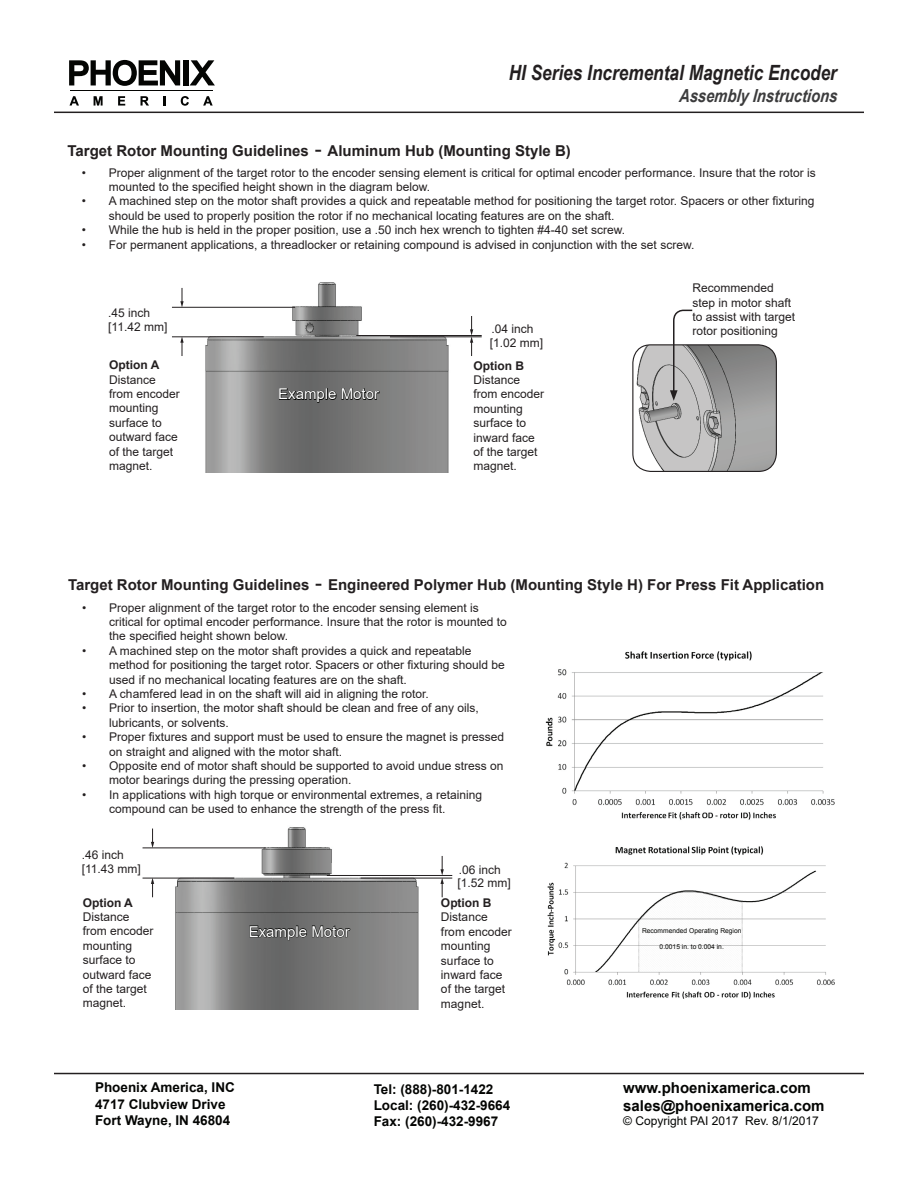
<style>
.page{position:relative;width:918px;height:1188px;background:#fff}
.page>*{position:absolute;margin:0;border:0;box-sizing:border-box;transform-origin:0 0}
.t1{font:italic 700 21px "Arial Narrow";color:#231f20}
.t2{font:italic 700 18px "Arial Narrow";color:#3c3c3d}
.t3{font:700 15px "Arial";color:#231f20}
.t4{font:700 15px/18px "Arial";color:#040503}
.t5{font:15px "Arial";color:#fff}
.t6{font:700 13.5px/16.2px "Arial";color:#040503}
.t7{font:12px/14.4px "Arial";color:#231f20}
.t8{font:12px "Arial";color:#040503}
.t9{font:700 12px "Arial";color:#231f20}
.t10{font:6.75px "Arial";color:#040503}
.s1{font-weight:400;font-size:21px}
</style>
<div class="page">
<svg style="left:70px;top:96px;width:9px;height:10px"></svg>
<svg style="left:94px;top:96px;width:9px;height:10px"></svg>
<svg style="left:118px;top:96px;width:7px;height:10px"></svg>
<svg style="left:141px;top:96px;width:8px;height:10px"></svg>
<svg style="left:164px;top:96px;width:2px;height:10px"></svg>
<svg style="left:181px;top:96px;width:8px;height:10px"></svg>
<svg style="left:203px;top:96px;width:10px;height:10px"></svg>
<svg style="left:69px;top:60px;width:111px;height:26px"></svg>
<div style="left:184px;top:60px;width:5px;height:25px;background:#040503"></div>
<svg style="left:190px;top:60px;width:25px;height:25px"></svg>
<hr style="left:70px;top:90px;width:143px;height:1px;background:#040503">
<hr style="left:54px;top:112px;width:810px;height:1px;background:#231f20">
<hr style="left:54px;top:1073px;width:810px;height:1px;background:#231f20">
<img style="left:179px;top:282px;width:298px;height:190px">
<hr style="left:390px;top:337px;width:92px;height:1px;background:#231f20">
<hr style="left:172px;top:337px;width:92px;height:1px;background:#231f20">
<hr style="left:356px;top:335px;width:126px;height:1px;background:#231f20">
<hr style="left:172px;top:307px;width:123px;height:1px;background:#231f20">
<svg style="left:180px;top:288px;width:4px;height:19px"></svg>
<svg style="left:180px;top:336px;width:4px;height:20px"></svg>
<svg style="left:470px;top:316px;width:3px;height:40px"></svg>
<svg style="left:279px;top:386px;width:101px;height:17px;background:#4b4c4b"></svg>
<img style="left:633px;top:345px;width:143px;height:126px">
<div style="left:632px;top:344px;width:145px;height:128px;border:1px solid #231f20;border-radius:18px"></div>
<svg style="left:670px;top:309px;width:24px;height:92px"></svg>
<img style="left:148px;top:827px;width:302px;height:183px">
<hr style="left:361px;top:878px;width:91px;height:1px;background:#231f20">
<hr style="left:143px;top:878px;width:91px;height:1px;background:#231f20">
<hr style="left:327px;top:875px;width:125px;height:1px;background:#231f20">
<hr style="left:143px;top:848px;width:123px;height:1px;background:#231f20">
<svg style="left:151px;top:829px;width:3px;height:19px"></svg>
<svg style="left:151px;top:878px;width:3px;height:19px"></svg>
<svg style="left:441px;top:856px;width:3px;height:41px"></svg>
<svg style="left:249px;top:923px;width:102px;height:17px;background:#4c4c4b"></svg>
<img style="left:545px;top:651px;width:290px;height:169px">
<img style="left:547px;top:846px;width:288px;height:153px">
<svg style="left:638px;top:891px;width:104px;height:81px"></svg>
<h1 class="t1" style="left:509px;top:57px;width:330px">HI Series Incremental Magnetic Encoder</h1>
<h2 class="t2" style="left:679px;top:82px;width:162px">Assembly Instructions</h2>
<p class="t3" style="left:68px;top:140px;width:505px">Target Rotor Mounting Guidelines <span class="s1">-</span> Aluminum Hub (Mounting Style B)</p>
<p class="t7" style="left:109px;top:165px;width:708px;text-indent:-27px">• Proper alignment of the target rotor to the encoder sensing element is critical for optimal encoder performance. Insure that the rotor is mounted to the specified height shown in the diagram below.</p>
<p class="t7" style="left:109px;top:194px;width:707px;text-indent:-27px">• A machined step on the motor shaft provides a quick and repeatable method for positioning the target rotor. Spacers or other fixturing should be used to properly position the rotor if no mechanical locating features are on the shaft.</p>
<p class="t7" style="left:82px;top:223px;width:545px">• While the hub is held in the proper position, use a .50 inch hex wrench to tighten #4-40 set screw.</p>
<p class="t7" style="left:82px;top:237px;width:614px">• For permanent applications, a threadlocker or retaining compound is advised in conjunction with the set screw.</p>
<p class="t7" style="left:108px;top:306px;width:61px;line-height:13.5px">.45 inch [11.42 mm]</p>
<p class="t9" style="left:109px;top:356px;width:52px">Option A</p>
<p class="t7" style="left:109px;top:372px;width:72px">Distance from encoder mounting surface to outward face of the target magnet.</p>
<p class="t5" style="left:278px;top:384px;width:102px">Example Motor</p>
<p class="t7" style="left:490px;top:322px;width:55px;line-height:13.5px">.04 inch [1.02 mm]</p>
<p class="t9" style="left:473px;top:357px;width:52px">Option B</p>
<p class="t7" style="left:473px;top:372px;width:72px">Distance from encoder mounting surface to inward face of the target magnet.</p>
<p class="t7" style="left:693px;top:281px;width:104px">Recommended step in motor shaft to assist with target rotor positioning</p>
<p class="t3" style="left:68px;top:574px;width:758px">Target Rotor Mounting Guidelines <span class="s1">-</span> Engineered Polymer Hub (Mounting Style H) For Press Fit Application</p>
<p class="t7" style="left:109px;top:600px;width:399px;text-indent:-27px">• Proper alignment of the target rotor to the encoder sensing element is critical for optimal encoder performance. Insure that the rotor is mounted to the specified height shown below.</p>
<p class="t7" style="left:109px;top:643px;width:397px;text-indent:-27px">• A machined step on the motor shaft provides a quick and repeatable method for positioning the target rotor. Spacers or other fixturing should be used if no mechanical locating features are on the shaft.</p>
<p class="t7" style="left:82px;top:687px;width:348px">• A chamfered lead in on the shaft will aid in aligning the rotor.</p>
<p class="t7" style="left:109px;top:701px;width:371px;text-indent:-27px">• Prior to insertion, the motor shaft should be clean and free of any oils, lubricants, or solvents.</p>
<p class="t7" style="left:109px;top:730px;width:396px;text-indent:-27px">• Proper fixtures and support must be used to ensure the magnet is pressed on straight and aligned with the motor shaft.</p>
<p class="t7" style="left:109px;top:759px;width:396px;text-indent:-27px">• Opposite end of motor shaft should be supported to avoid undue stress on motor bearings during the pressing operation.</p>
<p class="t7" style="left:109px;top:787px;width:374px;text-indent:-27px">• In applications with high torque or environmental extremes, a retaining compound can be used to enhance the strength of the press fit.</p>
<p class="t7" style="left:82px;top:848px;width:61px;line-height:13.5px">.46 inch [11.43 mm]</p>
<p class="t9" style="left:83px;top:894px;width:52px">Option A</p>
<p class="t7" style="left:83px;top:909px;width:72px">Distance from encoder mounting surface to outward face of the target magnet.</p>
<p class="t5" style="left:249px;top:921px;width:102px">Example Motor</p>
<p class="t7" style="left:457px;top:863px;width:55px;line-height:13.5px">.06 inch [1.52 mm]</p>
<p class="t9" style="left:441px;top:894px;width:52px">Option B</p>
<p class="t7" style="left:441px;top:910px;width:72px">Distance from encoder mounting surface to inward face of the target magnet.</p>
<p class="t10" style="left:642px;top:926px;width:101px">Recommended Operating Region</p>
<p class="t10" style="left:660px;top:942px;width:66px">0.0015 in. to 0.004 in.</p>
<p class="t6" style="left:95px;top:1080px;width:141px">Phoenix America, INC<br>4717 Clubview Drive<br>Fort Wayne, IN 46804</p>
<p class="t6" style="left:374px;top:1081px;width:138px">Tel: (888)-801-1422<br>Local: (260)-432-9664<br>Fax: (260)-432-9967</p>
<p class="t4" style="left:623px;top:1079px;width:203px">www.phoenixamerica.com sales@phoenixamerica.com</p>
<p class="t8" style="left:623px;top:1113px;width:197px">© Copyright PAI 2017 Rev. 8/1/2017</p>
</div>
